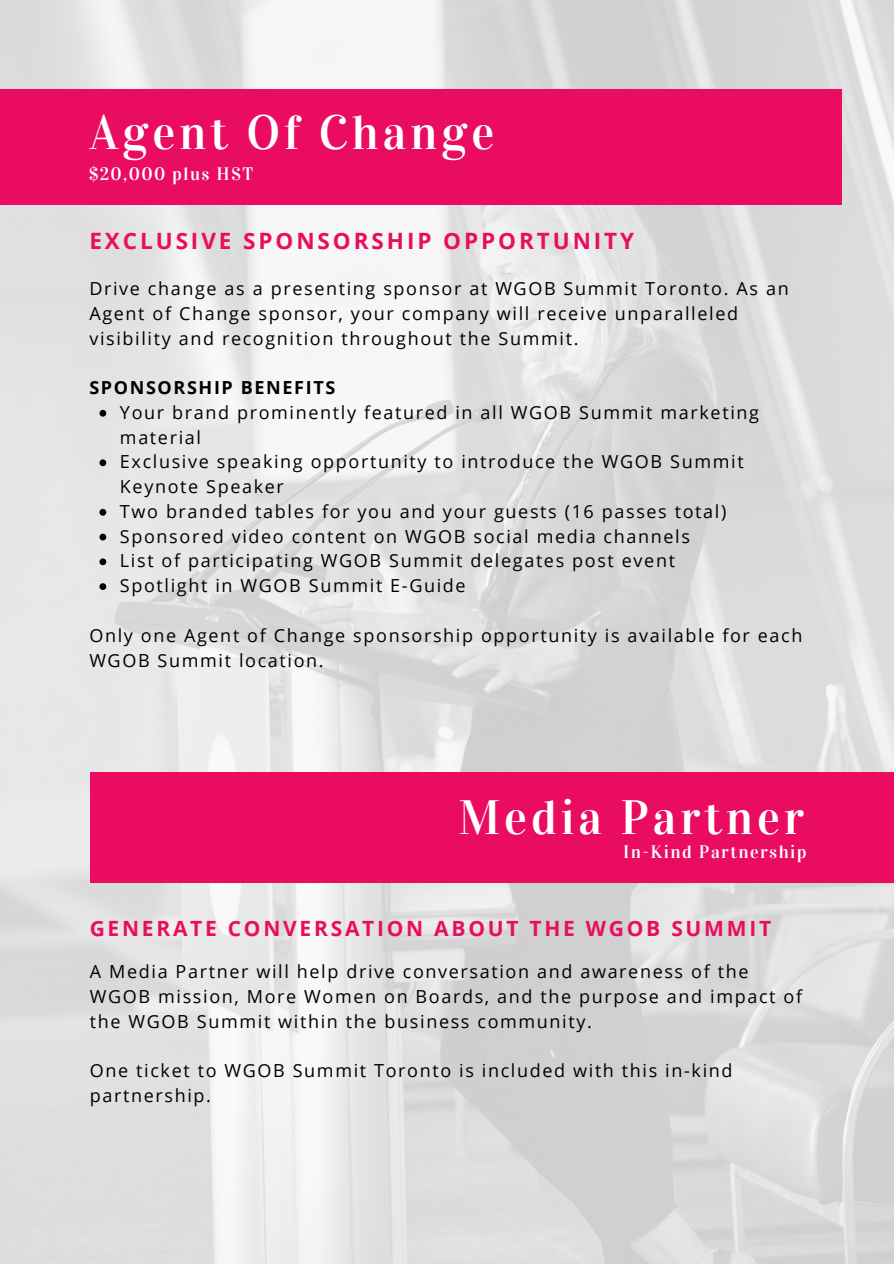
<style>
.page{position:relative;width:894px;height:1264px;background:#fff}
.page>*{position:absolute;margin:0;border:0;box-sizing:border-box;transform-origin:0 0}
.t1{font:48px "Vidaloka";letter-spacing:.08em;color:#fff}
.t2{font:700 22.5px "Open Sans";letter-spacing:.13em;color:#ea0c61}
.t3{font:700 21px "Open Sans";letter-spacing:.13em;color:#ea0c61}
.t4{font:18px/24.8px "Open Sans";letter-spacing:.09em;color:#000}
.t5{font:18px "Vidaloka";letter-spacing:.08em;color:#fff}
.t6{font:700 18px "Open Sans";letter-spacing:.09em;color:#000}
</style>
<div class="page">
<img style="left:0;top:0;width:893px;height:1263px">
<div style="left:0;top:89px;width:842px;height:115px;background:#ea0c61"></div>
<svg style="left:99px;top:410px;width:7px;height:6px"></svg>
<svg style="left:99px;top:459px;width:7px;height:7px"></svg>
<svg style="left:99px;top:509px;width:7px;height:6px"></svg>
<svg style="left:99px;top:533px;width:7px;height:7px"></svg>
<svg style="left:99px;top:558px;width:7px;height:7px"></svg>
<svg style="left:99px;top:583px;width:7px;height:7px"></svg>
<div style="left:90px;top:771px;width:803px;height:111px;background:#ea0c61"></div>
<p class="t1" style="left:89px;top:103px;width:406px">Agent Of Change</p>
<p class="t5" style="left:89px;top:163px;width:165px">$20,000 plus HST</p>
<h1 class="t2" style="left:89px;top:225px;width:546px">EXCLUSIVE SPONSORSHIP OPPORTUNITY</h1>
<p class="t4" style="left:89px;top:276px;width:700px">Drive change as a presenting sponsor at WGOB Summit Toronto. As an<br>Agent of Change sponsor, your company will receive unparalleled visibility and recognition throughout the Summit.</p>
<p class="t6" style="left:89px;top:375px;width:247px">SPONSORSHIP BENEFITS</p>
<p class="t4" style="left:120px;top:399px;width:640px">Your brand prominently featured in all WGOB Summit marketing material<br>Exclusive speaking opportunity to introduce the WGOB Summit Keynote Speaker<br>Two branded tables for you and your guests (16 passes total)<br>Sponsored video content on WGOB social media channels<br>List of participating WGOB Summit delegates post event Spotlight in WGOB Summit E-Guide</p>
<p class="t4" style="left:89px;top:622px;width:714px">Only one Agent of Change sponsorship opportunity is available for each<br>WGOB Summit location.</p>
<p class="t1" style="left:458px;top:789px;width:347px">Media Partner</p>
<p class="t5" style="left:623px;top:841px;width:185px">In-Kind Partnership</p>
<h1 class="t3" style="left:90px;top:913px;width:682px">GENERATE CONVERSATION ABOUT THE WGOB SUMMIT</h1>
<p class="t4" style="left:90px;top:958px;width:713px">A Media Partner will help drive conversation and awareness of the<br>WGOB mission, More Women on Boards, and the purpose and impact of the WGOB Summit within the business community.</p>
<p class="t4" style="left:90px;top:1057px;width:644px">One ticket to WGOB Summit Toronto is included with this in-kind partnership.</p>
</div>
